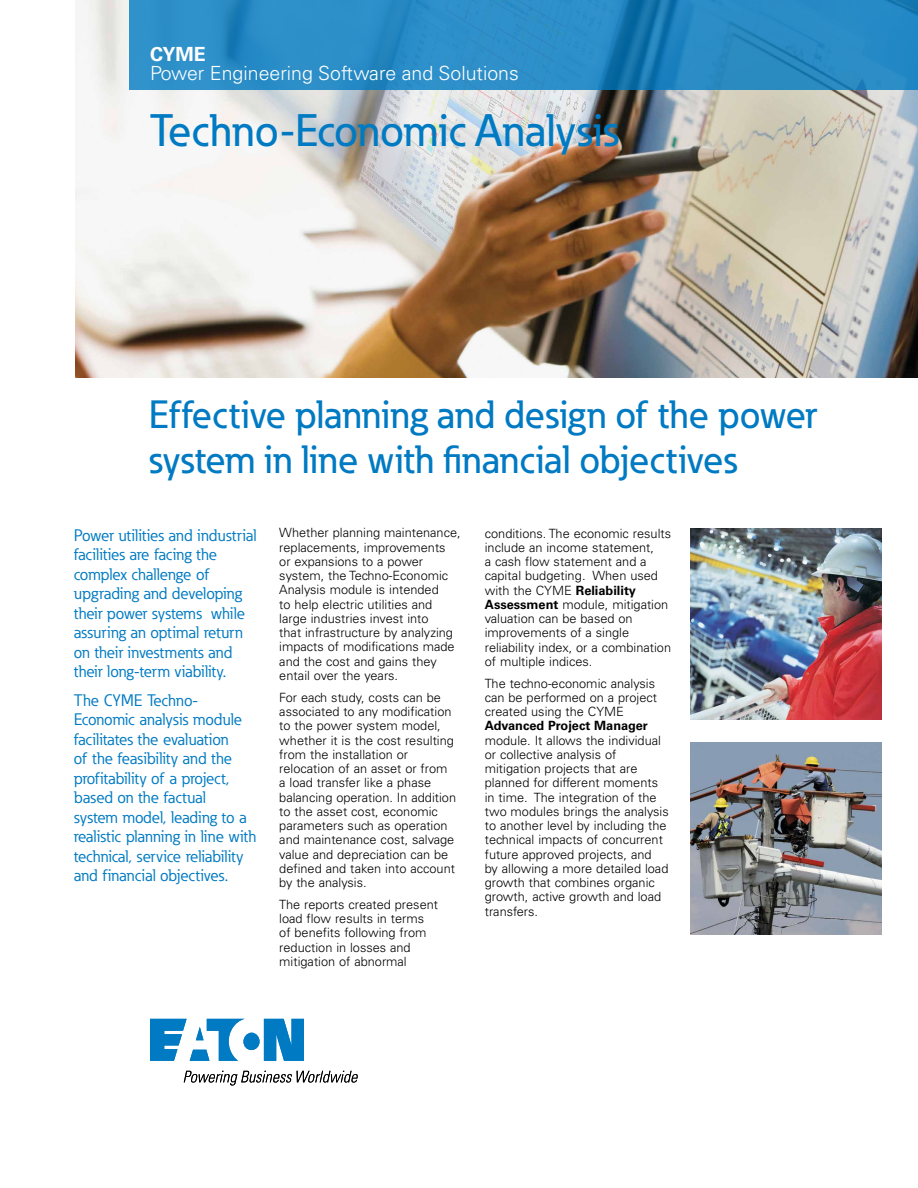
<style>
.page{position:relative;width:918px;height:1188px;background:#fff}
.page>*{position:absolute;margin:0;border:0;box-sizing:border-box;transform-origin:0 0}
.t1{font:500 45px "Eaton";color:#007ac2}
.t2{font:500 39px/45px "Eaton";color:#007ac2}
.t3{font:300 19.5px "Univers LT Std";color:#fff}
.t4{font:700 19.5px "Univers LT Std";color:#fff}
.t5{font:16.5px/19.5px "Eaton";color:#007ac2}
.t6{font:300 12.75px/14.2px "Univers LT Std";color:#000}
.t7{font:700 12.75px "Univers LT Std";color:#000}
.s1{font-weight:700}
</style>
<div class="page">
<img style="left:75px;top:0;width:843px;height:378px">
<svg style="left:150px;top:1019px;width:154px;height:42px"></svg>
<svg style="left:184px;top:1071px;width:174px;height:15px"></svg>
<svg style="left:129px;top:0;width:789px;height:90px;background:#288ac4"></svg>
<img style="left:690px;top:528px;width:192px;height:192px">
<img style="left:690px;top:742px;width:192px;height:192px">
<h3 class="t4" style="left:150px;top:42px;width:57px">CYME</h3>
<h3 class="t3" style="left:150px;top:62px;width:370px">Power Engineering Software and Solutions</h3>
<h1 class="t1" style="left:150px;top:103px;width:470px">Techno-Economic Analysis</h1>
<h2 class="t2" style="left:149px;top:392px;width:670px">Effective planning and design of the power system in line with financial objectives</h2>
<p class="t5" style="left:74px;top:526px;width:184px">Power utilities and industrial facilities are facing the complex challenge of upgrading and developing their power systems while assuring an optimal return on their investments and their long-term viability.</p>
<p class="t5" style="left:74px;top:691px;width:184px">The CYME Techno-<br>Economic analysis module facilitates the evaluation<br>of the feasibility and the profitability of a project, based on the factual<br>system model, leading to a realistic planning in line with technical, service reliability and financial objectives.</p>
<p class="t6" style="left:279px;top:526px;width:183px">Whether planning maintenance, replacements, improvements<br>or expansions to a power system, the Techno-Economic<br>Analysis module is intended<br>to help electric utilities and large industries invest into<br>that infrastructure by analyzing impacts of modifications made and the cost and gains they entail over the years.</p>
<p class="t6" style="left:279px;top:690px;width:178px">For each study, costs can be associated to any modification to the power system model, whether it is the cost resulting from the installation or relocation of an asset or from a load transfer like a phase balancing operation. In addition to the asset cost, economic parameters such as operation and maintenance cost, salvage value and depreciation can be defined and taken into account by the analysis.</p>
<p class="t6" style="left:279px;top:897px;width:160px">The reports created present load flow results in terms of benefits following from reduction in losses and mitigation of abnormal</p>
<p class="t6" style="left:485px;top:526px;width:188px">conditions. The economic results include an income statement,<br>a cash flow statement and a capital budgeting. When used with the CYME <span class="s1">Reliability<br>Assessment</span> module, mitigation valuation can be based on improvements of a single reliability index, or a combination of multiple indices.</p>
<p class="t6" style="left:485px;top:676px;width:174px">The techno-economic analysis can be performed on a project created using the CYME</p>
<p class="t7" style="left:485px;top:718px;width:165px">Advanced Project Manager</p>
<p class="t6" style="left:485px;top:733px;width:185px">module. It allows the individual or collective analysis of mitigation projects that are planned for different moments in time. The integration of the two modules brings the analysis to another level by including the technical impacts of concurrent future approved projects, and<br>by allowing a more detailed load growth that combines organic growth, active growth and load transfers.</p>
</div>
